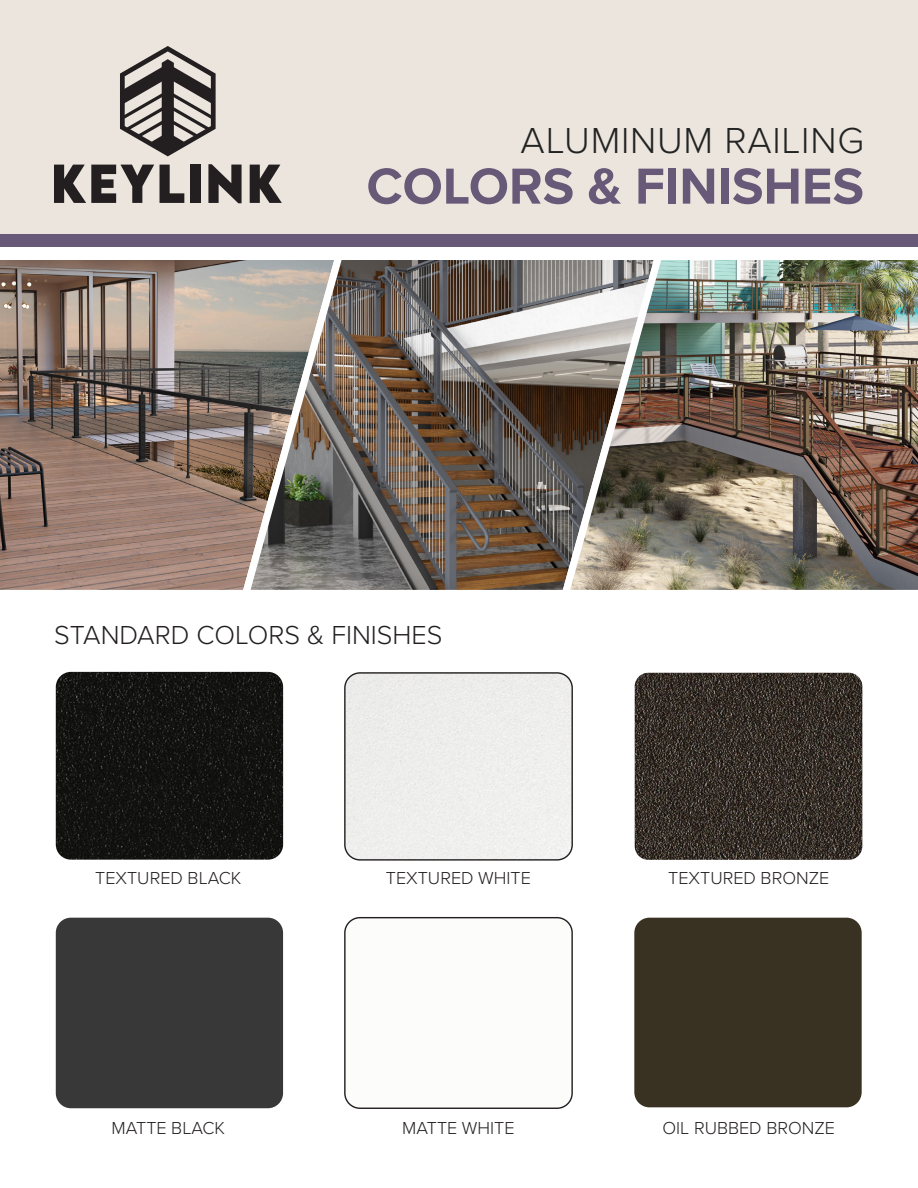
<style>
.page{position:relative;width:918px;height:1188px;background:#fff}
.page>*{position:absolute;margin:0;border:0;box-sizing:border-box;transform-origin:0 0}
.t1{font:700 52.5px "Proxima Nova";color:#685978}
.t2{font:300 37.5px "Proxima Nova";letter-spacing:.02em;color:#222323}
.t3{font:300 27px "Proxima Nova";color:#231f20}
.t4{font:300 18px "Proxima Nova";color:#231f20}
</style>
<div class="page">
<svg style="left:0;top:260px;width:237px;height:330px;background:#917c71"></svg>
<svg style="left:237px;top:260px;width:319px;height:330px;background:#786e66"></svg>
<img style="left:556px;top:260px;width:362px;height:330px">
<div style="left:0;top:0;width:918px;height:234px;background:#ece5dd"></div>
<div style="left:0;top:234px;width:918px;height:13px;background:#685978"></div>
<svg style="left:120px;top:46px;width:96px;height:110px;background:#97918d"></svg>
<svg style="left:54px;top:165px;width:100px;height:38px;background:#797471"></svg>
<svg style="left:160px;top:165px;width:24px;height:38px"></svg>
<div style="left:190px;top:165px;width:10px;height:38px;background:#231f20"></div>
<svg style="left:208px;top:164px;width:34px;height:39px"></svg>
<svg style="left:250px;top:165px;width:32px;height:38px"></svg>
<img style="left:635px;top:673px;width:227px;height:187px">
<div style="left:346px;top:674px;width:226px;height:185px;background:#eeeeed"></div>
<div style="left:344px;top:672px;width:229px;height:189px;border:1px solid #231f20;border-radius:15px"></div>
<img style="left:56px;top:672px;width:227px;height:188px">
<div style="left:56px;top:918px;width:227px;height:190px;background:#383839;border-radius:15px"></div>
<div style="left:345px;top:918px;width:227px;height:190px;background:#fcfcfa;border-radius:15px"></div>
<div style="left:344px;top:917px;width:229px;height:192px;border:1px solid #231f20;border-radius:15px"></div>
<div style="left:634px;top:918px;width:228px;height:189px;background:#393121;border-radius:15px"></div>
<p class="t2" style="left:521px;top:112px;width:345px">ALUMINUM RAILING</p>
<p class="t1" style="left:367px;top:147px;width:499px">COLORS &amp; FINISHES</p>
<p class="t3" style="left:54px;top:615px;width:390px">STANDARD COLORS &amp; FINISHES</p>
<p class="t4" style="left:95px;top:865px;width:148px">TEXTURED BLACK</p>
<p class="t4" style="left:386px;top:865px;width:146px">TEXTURED WHITE</p>
<p class="t4" style="left:668px;top:865px;width:163px">TEXTURED BRONZE</p>
<p class="t4" style="left:112px;top:1114px;width:115px">MATTE BLACK</p>
<p class="t4" style="left:402px;top:1114px;width:114px">MATTE WHITE</p>
<p class="t4" style="left:663px;top:1114px;width:174px">OIL RUBBED BRONZE</p>
</div>
